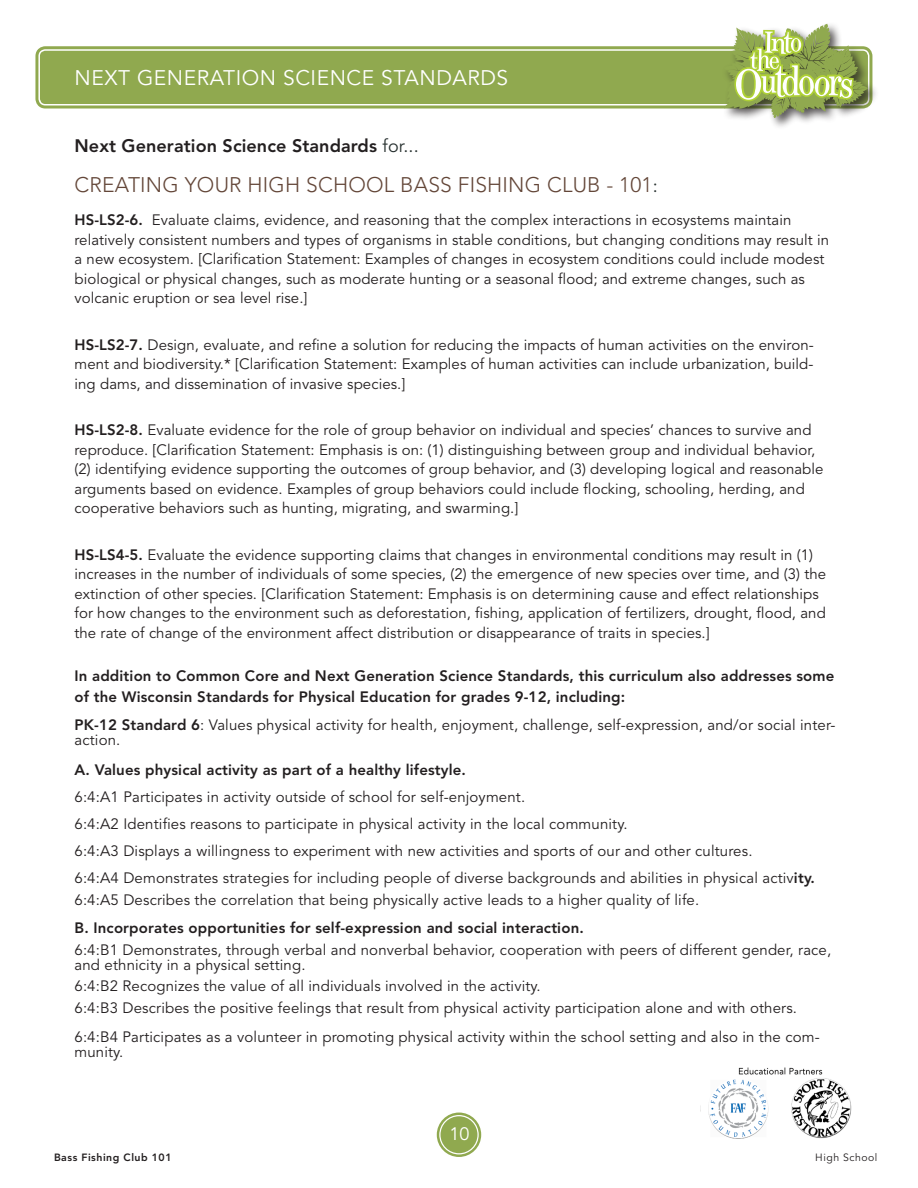
<style>
.page{position:relative;width:918px;height:1188px;background:#fff}
.page>*{position:absolute;margin:0;border:0;box-sizing:border-box;transform-origin:0 0}
.t1{font:300 21px "Avenir";letter-spacing:.01em;color:#634638}
.t2{font:21px "Avenir";letter-spacing:.025em;color:#fff}
.t3{font:800 18px "Avenir";letter-spacing:.005em;color:#231f20}
.t4{font:18px "Avenir";color:#fff}
.t5{font:15px/19.5px "Avenir";letter-spacing:.005em;color:#231f20}
.t6{font:800 15px/21px "Avenir";letter-spacing:.01em;color:#231f20}
.t7{font:800 10.5px "Avenir";letter-spacing:.05em;color:#231f20}
.t8{font:10.5px "Avenir";letter-spacing:.05em;color:#231f20}
.s1{font-weight:400;color:#27302f}
.s2{font-weight:400;font-size:18px;color:#27302f}
.s3{font-weight:800}
</style>
<div class="page">
<div style="left:441px;top:1116px;width:36px;height:37px;background:#90a94f;border-radius:50%"></div>
<div style="left:437px;top:1113px;width:44px;height:44px;border:2px solid #90a94f;border-radius:50%"></div>
<div style="left:442px;top:1118px;width:34px;height:34px;border:2px solid #90a94f;border-radius:50%"></div>
<div style="left:40px;top:51px;width:828px;height:53px;background:#90a94f;border-radius:5px"></div>
<div style="left:35px;top:46px;width:837px;height:63px;border:3px solid #90a94f;border-radius:8px"></div>
<div style="left:41px;top:52px;width:825px;height:51px;border:3px solid #90a94f;border-radius:2px"></div>
<div style="left:721px;top:21px;width:159px;height:109px;background:#231f20;opacity:.75"></div>
<svg style="left:733px;top:21px;width:123px;height:109px"></svg>
<svg style="left:723px;top:24px;width:145px;height:94px"></svg>
<img style="left:708px;top:1067px;width:144px;height:72px">
<p class="t2" style="left:75px;top:66px;width:435px">NEXT GENERATION SCIENCE STANDARDS</p>
<h2 class="t3" style="left:75px;top:135px;width:346px">Next Generation Science Standards <span class="s1">for...</span></h2>
<h2 class="t1" style="left:75px;top:173px;width:585px">CREATING YOUR HIGH SCHOOL BASS FISHING CLUB - 101<span class="s2">:</span></h2>
<h2 class="t5" style="left:75px;top:211px;width:756px"><span class="s3">HS-LS2-6.</span> Evaluate claims, evidence, and reasoning that the complex interactions in ecosystems maintain relatively consistent numbers and types of organisms in stable conditions, but changing conditions may result in a new ecosystem. [Clarification Statement: Examples of changes in ecosystem conditions could include modest biological or physical changes, such as moderate hunting or a seasonal flood; and extreme changes, such as volcanic eruption or sea level rise.]</h2>
<h2 class="t5" style="left:75px;top:335px;width:741px;text-align:justify"><span class="s3">HS-LS2-7.</span> Design, evaluate, and refine a solution for reducing the impacts of human activities on the environ&shy;ment and biodiversity.* [Clarification Statement: Examples of human activities can include urbanization, build&shy;ing dams, and dissemination of invasive species.]</h2>
<h2 class="t5" style="left:75px;top:421px;width:751px"><span class="s3">HS-LS2-8.</span> Evaluate evidence for the role of group behavior on individual and species’ chances to survive and reproduce. [Clarification Statement: Emphasis is on: (1) distinguishing between group and individual behavior, (2) identifying evidence supporting the outcomes of group behavior, and (3) developing logical and reasonable arguments based on evidence. Examples of group behaviors could include flocking, schooling, herding, and cooperative behaviors such as hunting, migrating, and swarming.]</h2>
<h2 class="t5" style="left:75px;top:545px;width:753px"><span class="s3">HS-LS4-5.</span> Evaluate the evidence supporting claims that changes in environmental conditions may result in (1) increases in the number of individuals of some species, (2) the emergence of new species over time, and (3) the extinction of other species. [Clarification Statement: Emphasis is on determining cause and effect relationships for how changes to the environment such as deforestation, fishing, application of fertilizers, drought, flood, and the rate of change of the environment affect distribution or disappearance of traits in species.]</h2>
<h2 class="t6" style="left:75px;top:665px;width:761px">In addition to Common Core and Next Generation Science Standards, this curriculum also addresses some of the Wisconsin Standards for Physical Education for grades 9-12, including:</h2>
<h2 class="t5" style="left:75px;top:718px;width:762px;line-height:15px"><span class="s3">PK-12 Standard 6</span>: Values physical activity for health, enjoyment, challenge, self-expression, and/or social inter&shy;action.</h2>
<h2 class="t6" style="left:75px;top:760px;width:393px">A. Values physical activity as part of a healthy lifestyle.</h2>
<h2 class="t5" style="left:75px;top:788px;width:452px">6:4:A1 Participates in activity outside of school for self-enjoyment.</h2>
<h2 class="t5" style="left:75px;top:815px;width:555px">6:4:A2 Identifies reasons to participate in physical activity in the local community.</h2>
<h2 class="t5" style="left:75px;top:842px;width:679px">6:4:A3 Displays a willingness to experiment with new activities and sports of our and other cultures.</h2>
<h2 class="t5" style="left:75px;top:869px;width:742px">6:4:A4 Demonstrates strategies for including people of diverse backgrounds and abilities in physical activ<span class="s3">ity.</span></h2>
<h2 class="t5" style="left:75px;top:891px;width:626px">6:4:A5 Describes the correlation that being physically active leads to a higher quality of life.</h2>
<h2 class="t6" style="left:75px;top:917px;width:511px">B. Incorporates opportunities for self-expression and social interaction.</h2>
<h2 class="t5" style="left:75px;top:943px;width:758px;line-height:15px">6:4:B1 Demonstrates, through verbal and nonverbal behavior, cooperation with peers of different gender, race, and ethnicity in a physical setting.</h2>
<h2 class="t5" style="left:75px;top:977px;width:468px">6:4:B2 Recognizes the value of all individuals involved in the activity.</h2>
<h2 class="t5" style="left:75px;top:999px;width:724px">6:4:B3 Describes the positive feelings that result from physical activity participation alone and with others.</h2>
<h2 class="t5" style="left:75px;top:1030px;width:747px;line-height:15px">6:4:B4 Participates as a volunteer in promoting physical activity within the school setting and also in the com&shy;munity.</h2>
<p class="t4" style="left:449px;top:1124px;width:21px">10</p>
<p class="t7" style="left:54px;top:1151px;width:119px">Bass Fishing Club 101</p>
<p class="t8" style="left:815px;top:1151px;width:64px">High School</p>
</div>
